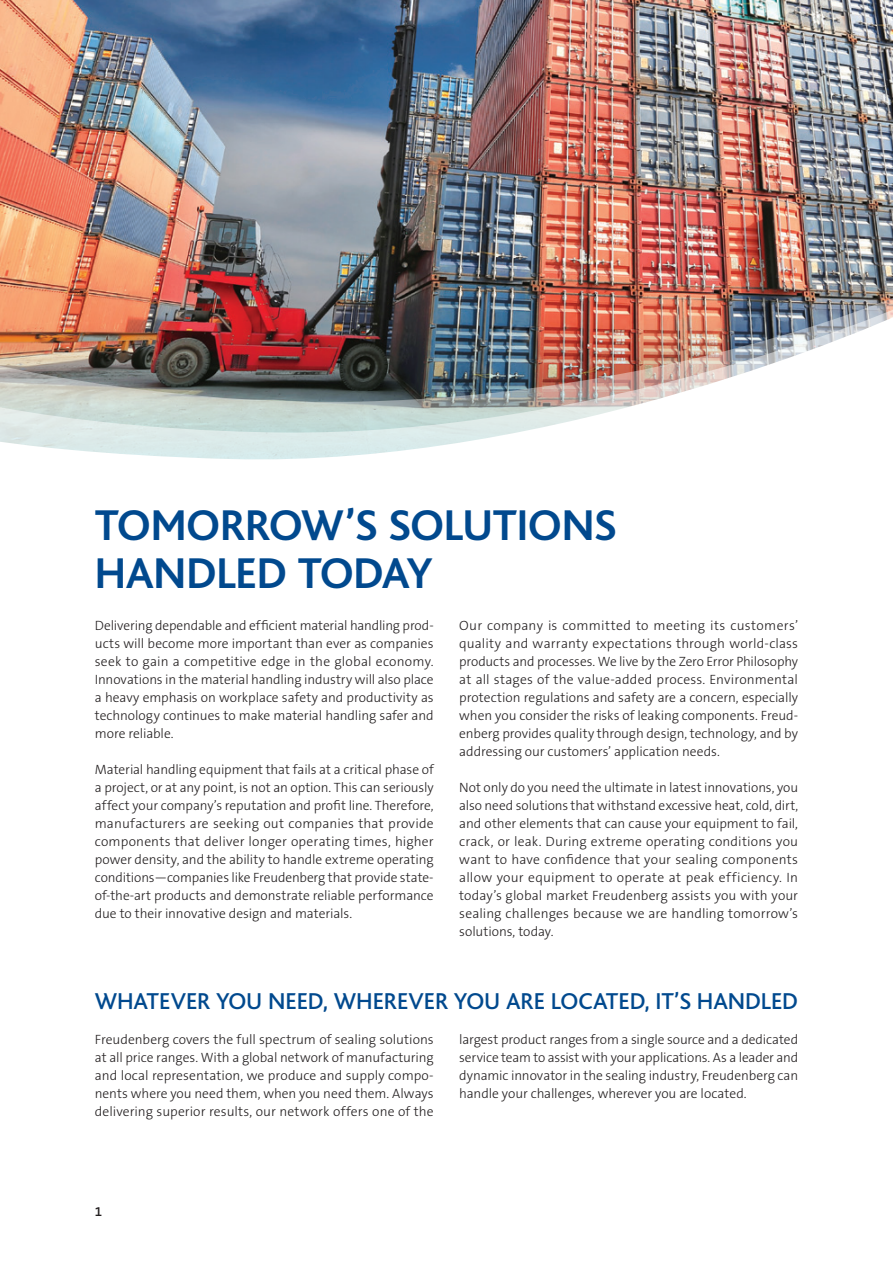
<style>
.page{position:relative;width:893px;height:1263px;background:#fff}
.page>*{position:absolute;margin:0;border:0;box-sizing:border-box;transform-origin:0 0}
.Headline_BLUE{font:700 45px/48px "Bliss";letter-spacing:-.005em;color:#01498e}
.Subhead-PullQuote_16{font:500 24px "Bliss";letter-spacing:-.005em;color:#01498e}
.Copy_TEXT{font:300 13.5px/18px "The Sans B3";color:#231f20;text-align:justify}
.t1{font:600 13.5px "The Sans B6";color:#231f20}
</style>
<div class="page">
<img style="left:0;top:0;width:893px;height:290px">
<img style="left:0;top:290px;width:893px;height:8px">
<img style="left:0;top:298px;width:893px;height:12px">
<img style="left:0;top:310px;width:893px;height:7px">
<img style="left:0;top:317px;width:893px;height:143px">
<p class="Headline_BLUE" style="left:95px;top:502px;width:523px">TOMORROW’S SOLUTIONS<br>HANDLED TODAY</p>
<p class="Copy_TEXT" style="left:95px;top:617px;width:340px">Delivering dependable and efficient material handling prod&shy;ucts will become more important than ever as companies seek to gain a competitive edge in the global economy.<br>Innovations in the material handling industry will also place a heavy emphasis on workplace safety and productivity as technology continues to make material handling safer and more reliable.</p>
<p class="Copy_TEXT" style="left:95px;top:761px;width:340px">Material handling equipment that fails at a critical phase of a project, or at any point, is not an option. This can seriously affect your company’s reputation and profit line. Therefore, manufacturers are seeking out companies that provide components that deliver longer operating times, higher power density, and the ability to handle extreme operating conditions—companies like Freudenberg that provide state&shy;of-the-art products and demonstrate reliable performance due to their innovative design and materials.</p>
<p class="Copy_TEXT" style="left:459px;top:617px;width:340px">Our company is committed to meeting its customers’ quality and warranty expectations through world-class products and processes. We live by the Zero Error Philosophy at all stages of the value-added process. Environmental protection regulations and safety are a concern, especially when you consider the risks of leaking components. Freud&shy;enberg provides quality through design, technology, and by addressing our customers’ application needs.</p>
<p class="Copy_TEXT" style="left:459px;top:779px;width:340px">Not only do you need the ultimate in latest innovations, you also need solutions that withstand excessive heat, cold, dirt, and other elements that can cause your equipment to fail, crack, or leak. During extreme operating conditions you want to have confidence that your sealing components allow your equipment to operate at peak efficiency. In today’s global market Freudenberg assists you with your sealing challenges because we are handling tomorrow’s solutions, today.</p>
<p class="Subhead-PullQuote_16" style="left:95px;top:989px;width:705px">WHATEVER YOU NEED, WHEREVER YOU ARE LOCATED, IT’S HANDLED</p>
<p class="Copy_TEXT" style="left:95px;top:1031px;width:340px">Freudenberg covers the full spectrum of sealing solutions at all price ranges. With a global network of manufacturing and local representation, we produce and supply compo&shy;nents where you need them, when you need them. Always delivering superior results, our network offers one of the</p>
<p class="Copy_TEXT" style="left:459px;top:1031px;width:340px">largest product ranges from a single source and a dedicated service team to assist with your applications. As a leader and dynamic innovator in the sealing industry, Freudenberg can handle your challenges, wherever you are located.</p>
<p class="t1" style="left:95px;top:1204px;width:9px">1</p>
</div>
